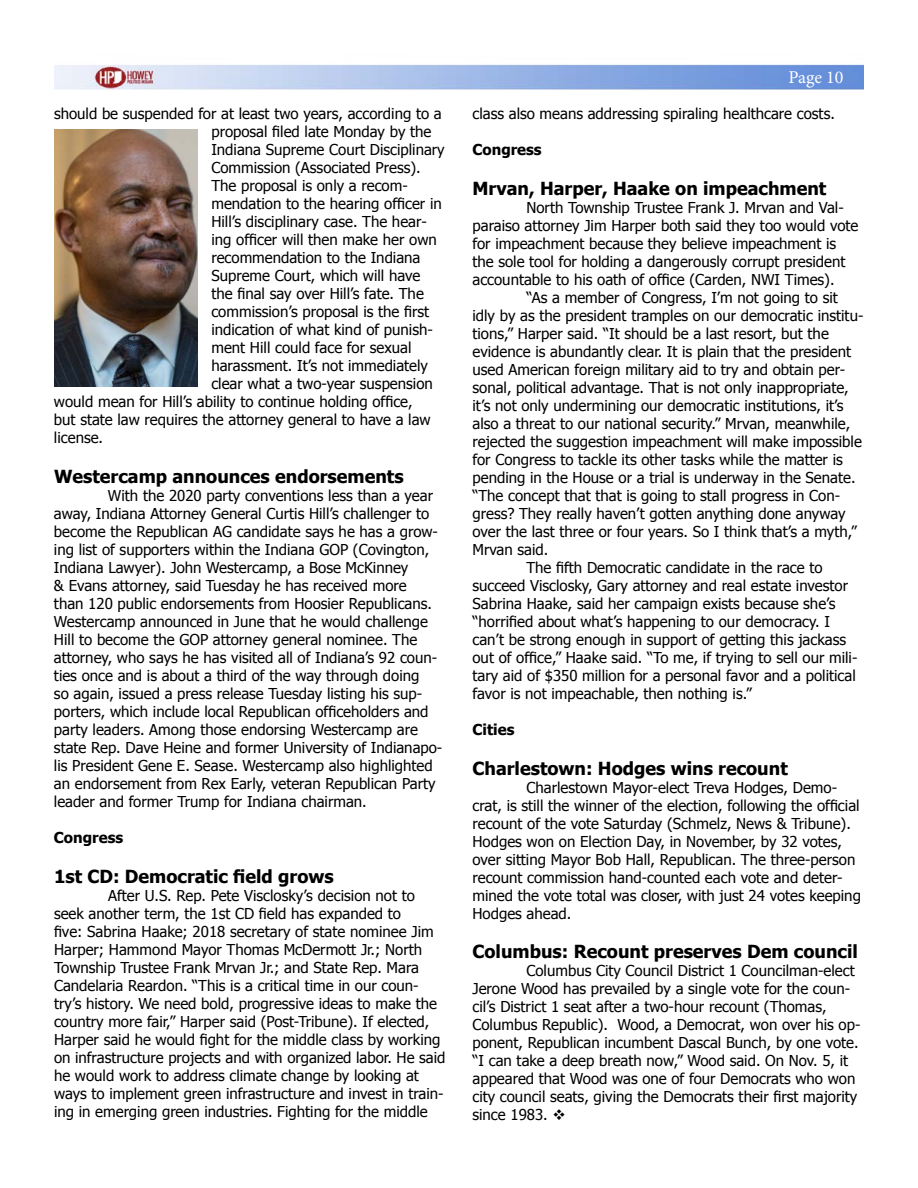
<style>
.page{position:relative;width:918px;height:1188px;background:#fff}
.page>*{position:absolute;margin:0;border:0;box-sizing:border-box;transform-origin:0 0}
.t1{font:700 18px "Tahoma";color:#000}
.t2{font:18px "Minion Pro";letter-spacing:-.005em;color:#fff}
.t3{font:15px/18px "Tahoma";color:#000}
.t4{font:700 15px "Tahoma";color:#000}
</style>
<div class="page">
<img style="left:54px;top:64px;width:810px;height:26px">
<img style="left:54px;top:129px;width:144px;height:257px">
<p class="t3" style="left:54px;top:104px;width:389px">should be suspended for at least two years, according to a</p>
<p class="t3" style="left:211px;top:122px;width:222px">proposal filed late Monday by the</p>
<p class="t3" style="left:211px;top:140px;width:235px">Indiana Supreme Court Disciplinary</p>
<p class="t3" style="left:211px;top:158px;width:211px">Commission (Associated Press).</p>
<p class="t3" style="left:211px;top:176px;width:198px">The proposal is only a recom-</p>
<p class="t3" style="left:211px;top:194px;width:232px">mendation to the hearing officer in</p>
<p class="t3" style="left:211px;top:212px;width:217px">Hill’s disciplinary case. The hear-</p>
<p class="t3" style="left:211px;top:230px;width:227px">ing officer will then make her own</p>
<p class="t3" style="left:211px;top:248px;width:211px">recommendation to the Indiana</p>
<p class="t3" style="left:211px;top:266px;width:211px">Supreme Court, which will have</p>
<p class="t3" style="left:211px;top:284px;width:214px">the final say over Hill’s fate. The</p>
<p class="t3" style="left:211px;top:302px;width:219px">commission’s proposal is the first</p>
<p class="t3" style="left:211px;top:320px;width:223px">indication of what kind of punish-</p>
<p class="t3" style="left:211px;top:338px;width:202px">ment Hill could face for sexual</p>
<p class="t3" style="left:211px;top:356px;width:218px">harassment. It’s not immediately</p>
<p class="t3" style="left:211px;top:374px;width:223px">clear what a two-year suspension</p>
<p class="t3" style="left:54px;top:392px;width:360px">would mean for Hill’s ability to continue holding office,</p>
<p class="t3" style="left:54px;top:410px;width:378px">but state law requires the attorney general to have a law</p>
<p class="t3" style="left:54px;top:428px;width:51px">license.</p>
<p class="t1" style="left:54px;top:464px;width:351px">Westercamp announces endorsements</p>
<p class="t3" style="left:54px;top:486px;width:390px;text-indent:54px">With the 2020 party conventions less than a year away, Indiana Attorney General Curtis Hill’s challenger to become the Republican AG candidate says he has a grow&shy;ing list of supporters within the Indiana GOP (Covington, Indiana Lawyer). John Westercamp, a Bose McKinney<br>&amp; Evans attorney, said Tuesday he has received more<br>than 120 public endorsements from Hoosier Republicans.<br>Westercamp announced in June that he would challenge Hill to become the GOP attorney general nominee. The attorney, who says he has visited all of Indiana’s 92 coun&shy;ties once and is about a third of the way through doing<br>so again, issued a press release Tuesday listing his sup&shy;porters, which include local Republican officeholders and party leaders. Among those endorsing Westercamp are state Rep. Dave Heine and former University of Indianapo&shy;lis President Gene E. Sease. Westercamp also highlighted an endorsement from Rex Early, veteran Republican Party leader and former Trump for Indiana chairman.</p>
<p class="t4" style="left:54px;top:827px;width:71px">Congress</p>
<p class="t1" style="left:54px;top:863px;width:281px">1st CD: Democratic field grows</p>
<p class="t3" style="left:54px;top:886px;width:393px;text-indent:54px">After U.S. Rep. Pete Visclosky’s decision not to seek another term, the 1st CD field has expanded to<br>five: Sabrina Haake; 2018 secretary of state nominee Jim Harper; Hammond Mayor Thomas McDermott Jr.; North Township Trustee Frank Mrvan Jr.; and State Rep. Mara Candelaria Reardon. “This is a critical time in our coun&shy;try’s history. We need bold, progressive ideas to make the country more fair,” Harper said (Post-Tribune). If elected, Harper said he would fight for the middle class by working on infrastructure projects and with organized labor. He said he would work to address climate change by looking at ways to implement green infrastructure and invest in train&shy;ing in emerging green industries. Fighting for the middle</p>
<p class="t2" style="left:789px;top:65px;width:56px">Page 10</p>
<p class="t3" style="left:472px;top:104px;width:364px">class also means addressing spiraling healthcare costs.</p>
<p class="t4" style="left:472px;top:139px;width:71px">Congress</p>
<p class="t1" style="left:472px;top:176px;width:355px">Mrvan, Harper, Haake on impeachment</p>
<p class="t3" style="left:472px;top:198px;width:387px;text-indent:54px">North Township Trustee Frank J. Mrvan and Val&shy;paraiso attorney Jim Harper both said they too would vote for impeachment because they believe impeachment is the sole tool for holding a dangerously corrupt president accountable to his oath of office (Carden, NWI Times).</p>
<p class="t3" style="left:526px;top:288px;width:313px">“As a member of Congress, I’m not going to sit</p>
<p class="t3" style="left:472px;top:306px;width:392px">idly by as the president tramples on our democratic institu-</p>
<p class="t3" style="left:472px;top:324px;width:358px">tions,” Harper said. “It should be a last resort, but the</p>
<p class="t3" style="left:472px;top:342px;width:380px">evidence is abundantly clear. It is plain that the president</p>
<p class="t3" style="left:472px;top:360px;width:374px">used American foreign military aid to try and obtain per-</p>
<p class="t3" style="left:472px;top:378px;width:378px">sonal, political advantage. That is not only inappropriate,</p>
<p class="t3" style="left:472px;top:396px;width:373px">it’s not only undermining our democratic institutions, it’s</p>
<p class="t3" style="left:472px;top:414px;width:379px">also a threat to our national security.” Mrvan, meanwhile,</p>
<p class="t3" style="left:472px;top:432px;width:391px">rejected the suggestion impeachment will make impossible</p>
<p class="t3" style="left:472px;top:450px;width:372px">for Congress to tackle its other tasks while the matter is</p>
<p class="t3" style="left:472px;top:468px;width:385px">pending in the House or a trial is underway in the Senate.</p>
<p class="t3" style="left:472px;top:486px;width:369px">“The concept that that is going to stall progress in Con-</p>
<p class="t3" style="left:472px;top:504px;width:375px">gress? They really haven’t gotten anything done anyway</p>
<p class="t3" style="left:472px;top:522px;width:386px">over the last three or four years. So I think that’s a myth,”</p>
<p class="t3" style="left:472px;top:540px;width:77px">Mrvan said.</p>
<p class="t3" style="left:526px;top:558px;width:298px">The fifth Democratic candidate in the race to</p>
<p class="t3" style="left:472px;top:576px;width:377px">succeed Visclosky, Gary attorney and real estate investor</p>
<p class="t3" style="left:472px;top:594px;width:365px">Sabrina Haake, said her campaign exists because she’s</p>
<p class="t3" style="left:472px;top:612px;width:359px">“horrified about what’s happening to our democracy. I</p>
<p class="t3" style="left:472px;top:630px;width:375px">can’t be strong enough in support of getting this jackass</p>
<p class="t3" style="left:472px;top:648px;width:387px">out of office,” Haake said. “To me, if trying to sell our mili-</p>
<p class="t3" style="left:472px;top:666px;width:385px">tary aid of $350 million for a personal favor and a political</p>
<p class="t3" style="left:472px;top:684px;width:281px">favor is not impeachable, then nothing is.”</p>
<p class="t4" style="left:472px;top:719px;width:43px">Cities</p>
<p class="t1" style="left:472px;top:755px;width:317px">Charlestown: Hodges wins recount</p>
<p class="t3" style="left:473px;top:778px;width:390px;text-indent:54px">Charlestown Mayor-elect Treva Hodges, Demo&shy;crat, is still the winner of the election, following the official recount of the vote Saturday (Schmelz, News &amp; Tribune).<br>Hodges won on Election Day, in November, by 32 votes, over sitting Mayor Bob Hall, Republican. The three-person recount commission hand-counted each vote and deter&shy;mined the vote total was closer, with just 24 votes keeping Hodges ahead.</p>
<p class="t1" style="left:472px;top:939px;width:387px">Columbus: Recount preserves Dem council</p>
<p class="t3" style="left:472px;top:961px;width:390px;text-indent:54px">Columbus City Council District 1 Councilman-elect Jerone Wood has prevailed by a single vote for the coun&shy;cil’s District 1 seat after a two-hour recount (Thomas, Columbus Republic). Wood, a Democrat, won over his op&shy;ponent, Republican incumbent Dascal Bunch, by one vote. “I can take a deep breath now,” Wood said. On Nov. 5, it appeared that Wood was one of four Democrats who won city council seats, giving the Democrats their first majority since 1983. ❖</p>
</div>
